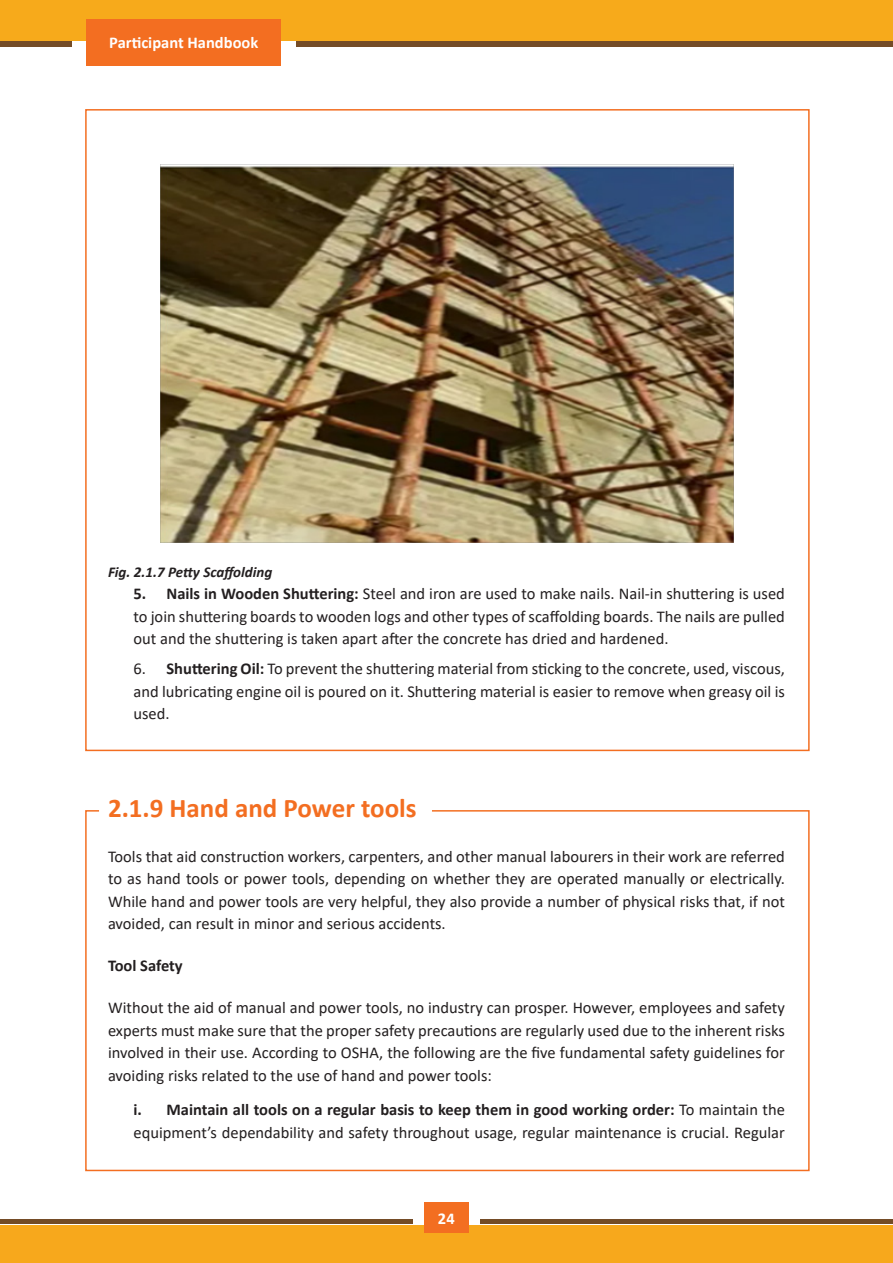
<style>
.page{position:relative;width:893px;height:1263px;background:#fff}
.page>*{position:absolute;margin:0;border:0;box-sizing:border-box;transform-origin:0 0}
.CHAPTER_POINT{font:700 27px "Calibri";color:#f36e21}
.Paragraph_Style_1{font:16.5px/22.5px "Calibri";color:#231f20;text-align:justify}
.t1{font:700 16.5px "Calibri";color:#fff}
.t2{font:700 16.5px "Calibri";letter-spacing:-.005em;color:#231f20}
.t3{font:italic 700 15px "Calibri";color:#231f20}
.s1{font-weight:700}
</style>
<div class="page">
<div style="left:0;top:1225px;width:893px;height:38px;background:#f7a81c"></div>
<hr style="left:481px;top:1219px;width:412px;height:4px;background:#744c27">
<hr style="left:0;top:1219px;width:413px;height:4px;background:#744c27">
<svg style="left:0;top:40px;width:72px;height:6px"></svg>
<svg style="left:296px;top:40px;width:597px;height:6px;background:#895b25"></svg>
<div style="left:0;top:0;width:893px;height:40px;background:#f7aa1b"></div>
<div style="left:87px;top:19px;width:194px;height:46px;background:#f36e21"></div>
<div style="left:424px;top:1202px;width:44px;height:30px;background:#f36e21"></div>
<img style="left:160px;top:164px;width:574px;height:379px">
<svg style="left:85px;top:810px;width:725px;height:362px"></svg>
<p class="t1" style="left:109px;top:31px;width:151px">Participant Handbook</p>
<p class="t3" style="left:108px;top:561px;width:166px">Fig. 2.1.7 Petty Scaffolding</p>
<p class="Paragraph_Style_1" style="left:134px;top:582px;width:653px"><span class="s1">5. Nails in Wooden Shuttering:</span> Steel and iron are used to make nails. Nail-in shuttering is used to join shuttering boards to wooden logs and other types of scaffolding boards. The nails are pulled out and the shuttering is taken apart after the concrete has dried and hardened.</p>
<p class="Paragraph_Style_1" style="left:134px;top:657px;width:653px">6. <span class="s1">Shuttering Oil:</span> To prevent the shuttering material from sticking to the concrete, used, viscous, and lubricating engine oil is poured on it. Shuttering material is easier to remove when greasy oil is used.</p>
<p class="CHAPTER_POINT" style="left:108px;top:789px;width:310px">2.1.9 Hand and Power tools</p>
<p class="Paragraph_Style_1" style="left:108px;top:844px;width:678px">Tools that aid construction workers, carpenters, and other manual labourers in their work are referred to as hand tools or power tools, depending on whether they are operated manually or electrically.<br>While hand and power tools are very helpful, they also provide a number of physical risks that, if not avoided, can result in minor and serious accidents.</p>
<p class="t2" style="left:108px;top:954px;width:76px">Tool Safety</p>
<p class="Paragraph_Style_1" style="left:108px;top:996px;width:678px">Without the aid of manual and power tools, no industry can prosper. However, employees and safety experts must make sure that the proper safety precautions are regularly used due to the inherent risks involved in their use. According to OSHA, the following are the five fundamental safety guidelines for avoiding risks related to the use of hand and power tools:</p>
<p class="Paragraph_Style_1" style="left:134px;top:1098px;width:653px"><span class="s1">i. Maintain all tools on a regular basis to keep them in good working order:</span> To maintain the equipment’s dependability and safety throughout usage, regular maintenance is crucial. Regular</p>
<p class="t1" style="left:438px;top:1206px;width:18px">24</p>
</div>
